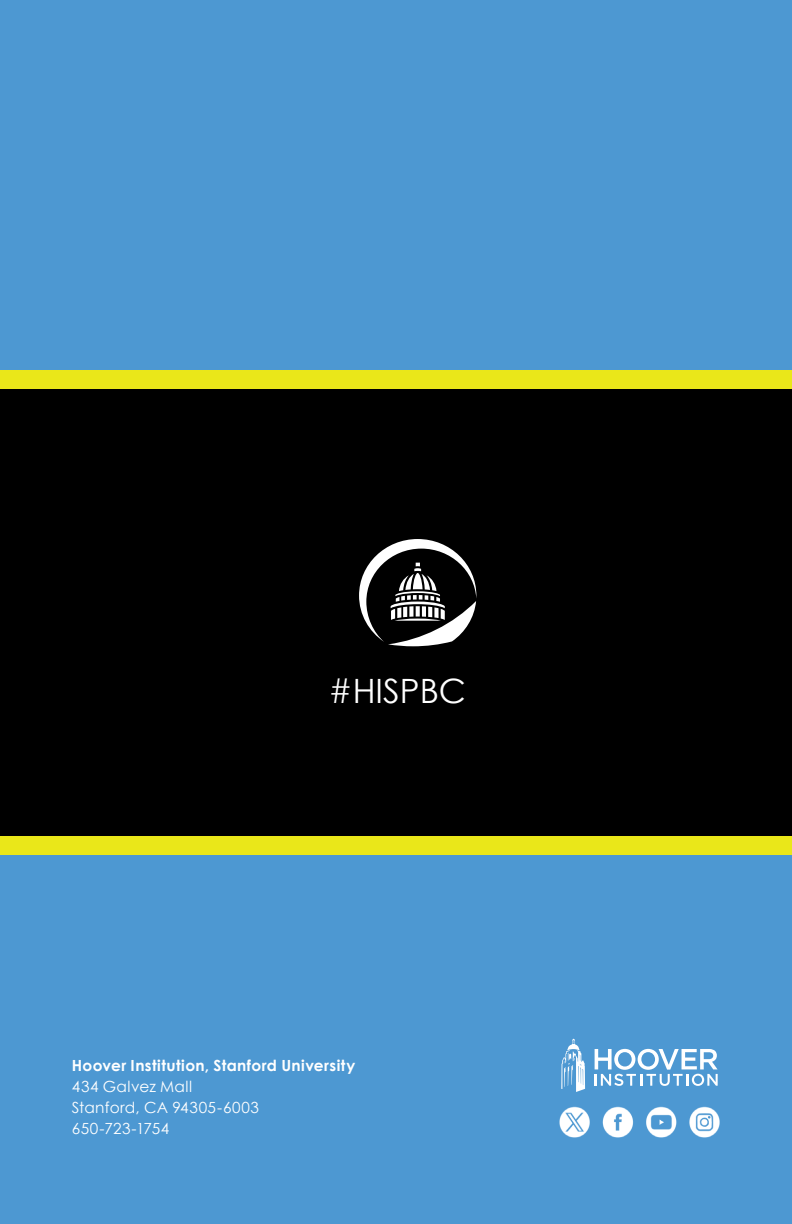
<style>
.page{position:relative;width:792px;height:1224px;background:#4d98d2}
.page>*{position:absolute;margin:0;border:0;box-sizing:border-box;transform-origin:0 0}
.t1{font:33.6px "Century Gothic";color:#fff}
.TB_SRCH{font:15.4px "Century Gothic";letter-spacing:.025em;color:#fff}
.TB_SRCH-2{font:700 15.4px "Century Gothic";letter-spacing:.025em;color:#fff}
</style>
<div class="page">
<div style="left:0;top:389px;width:792px;height:447px;background:#000"></div>
<div style="left:0;top:370px;width:792px;height:19px;background:#eae719"></div>
<div style="left:0;top:836px;width:792px;height:19px;background:#eae719"></div>
<img style="left:559px;top:1106px;width:161px;height:32px">
<svg style="left:359px;top:539px;width:117px;height:107px"></svg>
<svg style="left:595px;top:1049px;width:123px;height:37px"></svg>
<svg style="left:561px;top:1039px;width:24px;height:53px"></svg>
<p class="t1" style="left:329px;top:668px;width:139px">#HISPBC</p>
<p class="TB_SRCH-2" style="left:72px;top:1054px;width:285px">Hoover Institution, Stanford University</p>
<p class="TB_SRCH" style="left:72px;top:1075px;width:122px">434 Galvez Mall</p>
<p class="TB_SRCH" style="left:72px;top:1096px;width:189px">Stanford, CA 94305-6003</p>
<p class="TB_SRCH" style="left:72px;top:1117px;width:99px">650-723-1754</p>
</div>
